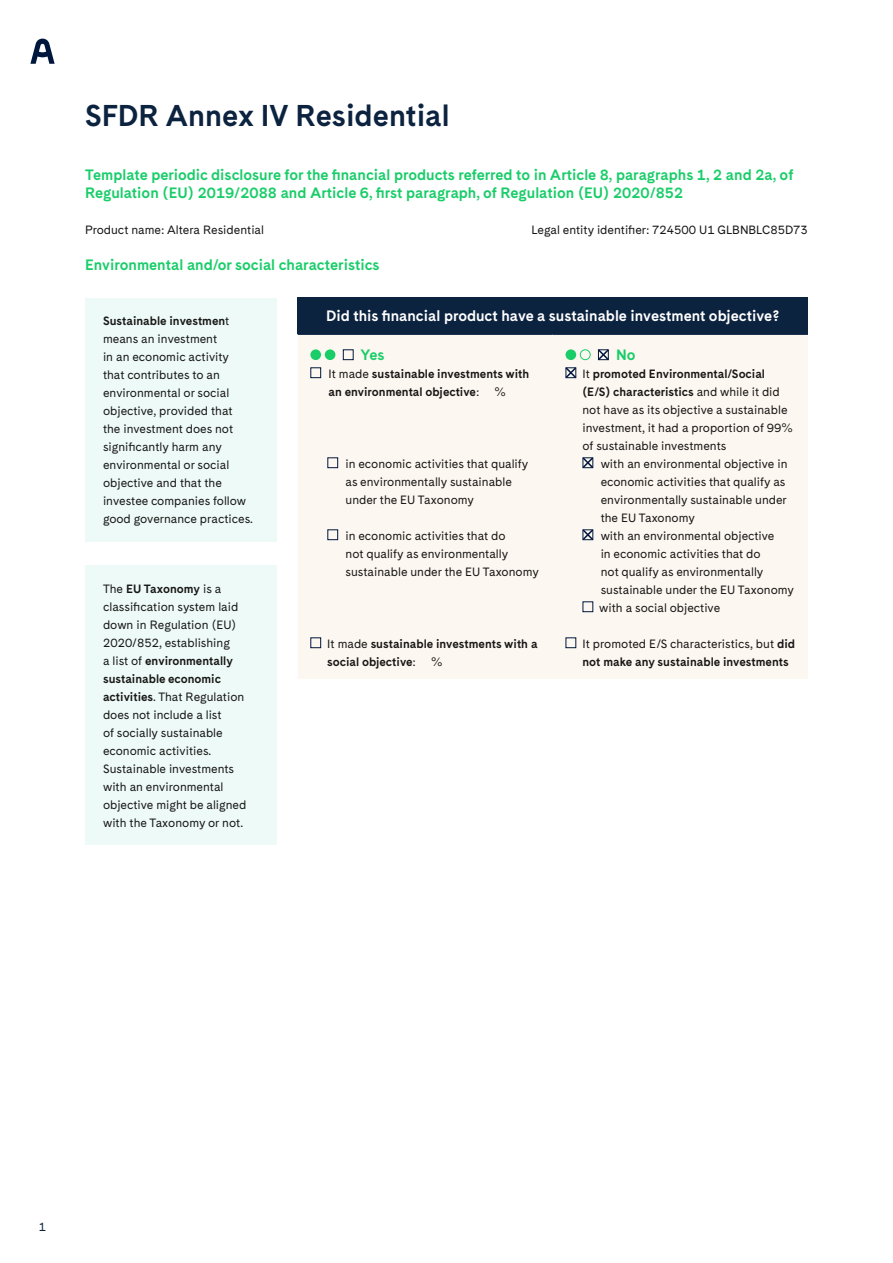
<style>
.page{position:relative;width:893px;height:1263px;background:#fff}
.page>*{position:absolute;margin:0;border:0;box-sizing:border-box;transform-origin:0 0}
.t1{font:700 30px "Cadiz";color:#0c2340}
.Subkop{font:700 15px/18px "Cadiz";color:#19cd69}
.Kop_inspring{font:700 15px "Cadiz";color:#fff}
.Body_links{font:12px/18px "Cadiz";color:#181716}
.Body_links-2{font:700 12px/18px "Cadiz";color:#181716}
.Body_z_afstand{font:12px "Cadiz";color:#181716}
.t2{font:12px "Cadiz";color:#0c2340}
.s1{font-weight:400}
.s2{font-weight:700}
</style>
<div class="page">
<div style="left:298px;top:297px;width:510px;height:37px;background:#0c2340"></div>
<div style="left:298px;top:335px;width:510px;height:344px;background:#fcf7f0"></div>
<hr style="left:553px;top:333px;width:255px;height:2px;background:#0c2340">
<hr style="left:298px;top:333px;width:255px;height:2px;background:#0c2340">
<div style="left:310px;top:349px;width:11px;height:11px;background:#19cd69;border-radius:50%"></div>
<div style="left:325px;top:349px;width:10px;height:11px;background:#19cd69;border-radius:50%"></div>
<div style="left:343px;top:349px;width:11px;height:11px;border:1px solid #00173d"></div>
<div style="left:566px;top:349px;width:10px;height:11px;background:#19cd69;border-radius:50%"></div>
<div style="left:580px;top:349px;width:11px;height:11px;border:1px solid #19cd69;border-radius:50%"></div>
<svg style="left:596px;top:348px;width:14px;height:14px"></svg>
<div style="left:310px;top:367px;width:11px;height:11px;border:1px solid #00173d"></div>
<svg style="left:564px;top:366px;width:14px;height:14px"></svg>
<div style="left:327px;top:457px;width:11px;height:11px;border:1px solid #00173d"></div>
<svg style="left:581px;top:456px;width:14px;height:14px"></svg>
<div style="left:327px;top:529px;width:11px;height:11px;border:1px solid #00173d"></div>
<svg style="left:581px;top:528px;width:14px;height:14px"></svg>
<div style="left:583px;top:601px;width:10px;height:11px;border:1px solid #00173d"></div>
<div style="left:310px;top:637px;width:11px;height:11px;border:1px solid #00173d"></div>
<div style="left:566px;top:637px;width:10px;height:11px;border:1px solid #00173d"></div>
<div style="left:85px;top:298px;width:191px;height:243px;background:#edfaf7"></div>
<div style="left:85px;top:566px;width:191px;height:279px;background:#edfaf7"></div>
<svg style="left:30px;top:38px;width:25px;height:26px"></svg>
<h3 class="t1" style="left:85px;top:97px;width:366px">SFDR Annex IV Residential</h3>
<h4 class="Subkop" style="left:85px;top:167px;width:710px">Template periodic disclosure for the financial products referred to in Article 8, paragraphs 1, 2 and 2a, of<br>Regulation (EU) 2019/2088 and Article 6, first paragraph, of Regulation (EU) 2020/852</h4>
<p class="Body_z_afstand" style="left:85px;top:223px;width:181px">Product name: Altera Residential</p>
<p class="Body_z_afstand" style="left:531px;top:223px;width:278px">Legal entity identifier: 724500 U1 GLBNBLC85D73</p>
<h4 class="Subkop" style="left:85px;top:257px;width:296px">Environmental and/or social characteristics</h4>
<p class="Kop_inspring" style="left:326px;top:307px;width:455px">Did this financial product have a sustainable investment objective?</p>
<p class="Subkop" style="left:361px;top:347px;width:25px">Yes</p>
<p class="Subkop" style="left:616px;top:347px;width:21px">No</p>
<p class="Body_links-2" style="left:329px;top:366px;width:202px"><span class="s1">It made</span> sustainable investments with an environmental objective<span class="s1">:</span></p>
<p class="Body_links" style="left:103px;top:313px;width:151px"><span class="s2">Sustainable investmen</span>t means an investment<br>in an economic activity that contributes to an environmental or social objective, provided that the investment does not significantly harm any environmental or social objective and that the investee companies follow good governance practices.</p>
<p class="Body_links" style="left:582px;top:366px;width:212px">It <span class="s2">promoted Environmental/Social (E/S) characteristics</span> and while it did not have as its objective a sustainable investment, it had a proportion of 99% of sustainable investments</p>
<p class="Body_links" style="left:495px;top:384px;width:13px">%</p>
<p class="Body_links" style="left:346px;top:456px;width:184px">in economic activities that qualify as environmentally sustainable under the EU Taxonomy</p>
<p class="Body_links" style="left:601px;top:456px;width:188px">with an environmental objective in economic activities that qualify as environmentally sustainable under the EU Taxonomy</p>
<p class="Body_links" style="left:346px;top:528px;width:195px">in economic activities that do<br>not qualify as environmentally sustainable under the EU Taxonomy</p>
<p class="Body_links" style="left:601px;top:528px;width:195px">with an environmental objective<br>in economic activities that do<br>not qualify as environmentally sustainable under the EU Taxonomy</p>
<p class="Body_links" style="left:599px;top:600px;width:123px">with a social objective</p>
<p class="Body_links-2" style="left:327px;top:636px;width:212px"><span class="s1">It made</span> sustainable investments with a social objective<span class="s1">:</span></p>
<p class="Body_links" style="left:103px;top:580px;width:145px">The <span class="s2">EU Taxonomy</span> is a classification system laid down in Regulation (EU)<br>2020/852, establishing<br>a list of <span class="s2">environmentally sustainable economic activities</span>. That Regulation does not include a list<br>of socially sustainable economic activities.<br>Sustainable investments with an environmental objective might be aligned with the Taxonomy or not.</p>
<p class="Body_links-2" style="left:582px;top:636px;width:214px"><span class="s1">It promoted E/S characteristics, but</span> did not make any sustainable investments</p>
<p class="Body_links" style="left:431px;top:654px;width:13px">%</p>
<p class="t2" style="left:39px;top:1220px;width:9px">1</p>
</div>
